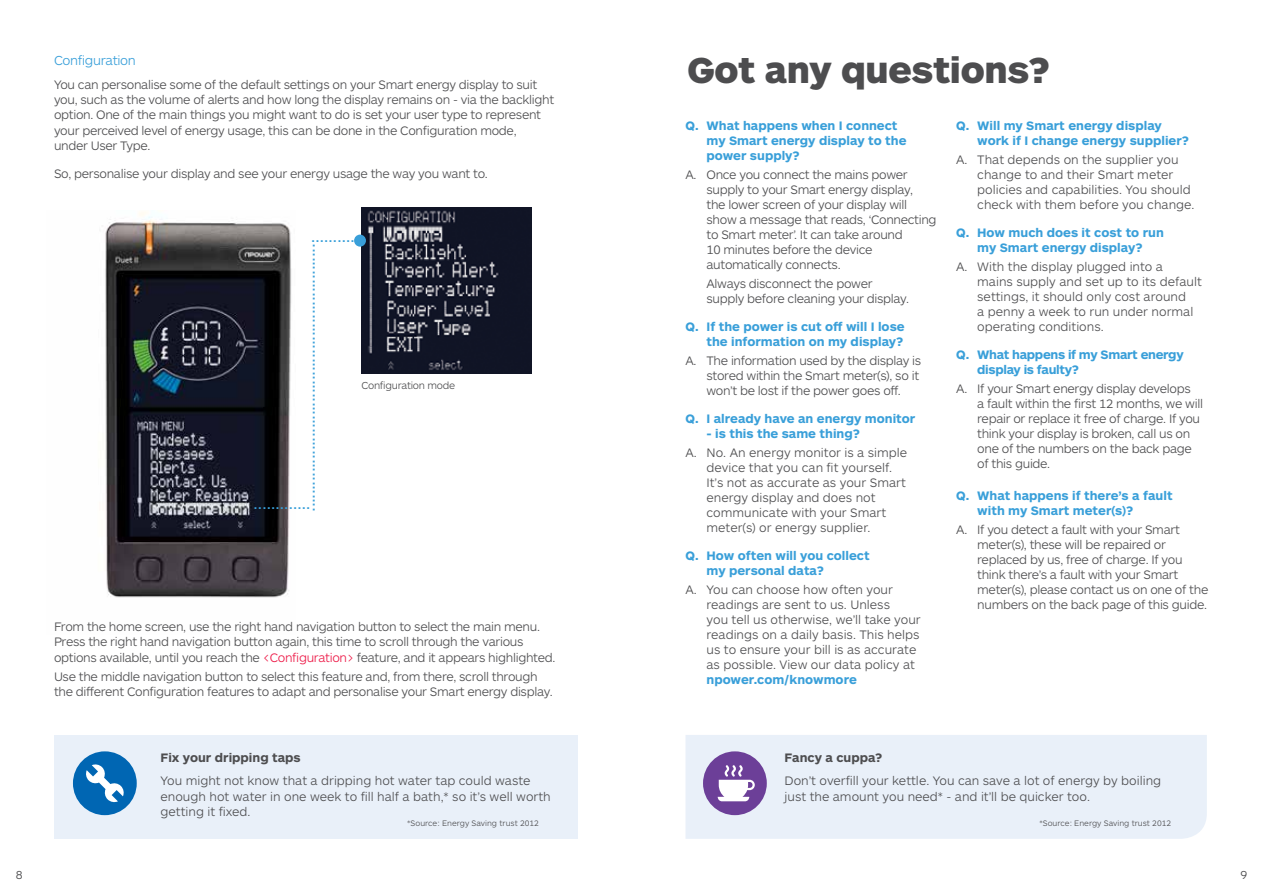
<style>
.page{position:relative;width:1263px;height:893px;background:#fff}
.page>*{position:absolute;margin:0;border:0;box-sizing:border-box;transform-origin:0 0}
.t1{font:900 37.5px "ARS Maquette Pro";letter-spacing:-.01em;color:#4d4d4f}
.t2{font:300 21px "ARS Maquette Pro";color:#399fd9}
.t3{font:300 13.5px "ARS Maquette Pro";letter-spacing:-.025em;color:#399fd9}
.t4{font:300 12.75px/15px "ARS Maquette Pro";letter-spacing:-.025em;color:#4d4d4f}
.t5{font:300 12.75px/15px "ARS Maquette Pro";color:#4d4d4f}
.t6{font:700 12.75px/15px "ARS Maquette Pro";color:#399fd9}
.t7{font:700 12.75px/15px "ARS Maquette Pro";letter-spacing:-.025em;color:#399fd9}
.t8{font:700 12.75px "ARS Maquette Pro";color:#4d4d4f}
.t9{font:300 12px "ARS Maquette Pro";color:#4d4d4f}
.t10{font:300 10.5px "ARS Maquette Pro";letter-spacing:-.025em;color:#4d4d4f}
.t11{font:300 8.25px "ARS Maquette Pro";color:#4d4d4f}
.s1{color:#ed1846}
</style>
<div class="page">
<div style="left:685px;top:735px;width:522px;height:104px;background:#e9f0f9"></div>
<div style="left:54px;top:735px;width:523px;height:104px;background:#e9f0f9"></div>
<svg style="left:703px;top:751px;width:64px;height:64px"></svg>
<svg style="left:73px;top:751px;width:64px;height:64px"></svg>
<img style="left:105px;top:212px;width:187px;height:386px">
<img style="left:361px;top:208px;width:171px;height:166px">
<div style="left:354px;top:235px;width:12px;height:12px;background:#399fd9;border-radius:50%"></div>
<p class="t3" style="left:54px;top:51px;width:83px">Configuration</p>
<p class="t4" style="left:54px;top:76px;width:502px">You can personalise some of the default settings on your Smart energy display to suit you, such as the volume of alerts and how long the display remains on - via the backlight option. One of the main things you might want to do is set your user type to represent your perceived level of energy usage, this can be done in the Configuration mode,<br>under User Type.</p>
<p class="t4" style="left:54px;top:165px;width:435px">So, personalise your display and see your energy usage the way you want to.</p>
<h2 class="t2" style="left:311px;top:221px;width:55px">............</h2>
<h2 class="t2" style="left:294px;top:512px;width:270px;rotate:-90deg">.............................................................</h2>
<h2 class="t2" style="left:253px;top:488px;width:59px">.............</h2>
<p class="t10" style="left:361px;top:378px;width:95px">Configuration mode</p>
<p class="t4" style="left:54px;top:618px;width:503px">From the home screen, use the right hand navigation button to select the main menu.<br>Press the right hand navigation button again, this time to scroll through the various options available, until you reach the <span class="s1">&lt;Configuration&gt;</span> feature, and it appears highlighted.</p>
<p class="t4" style="left:54px;top:668px;width:500px">Use the middle navigation button to select this feature and, from there, scroll through the different Configuration features to adapt and personalise your Smart energy display.</p>
<p class="t8" style="left:161px;top:749px;width:142px">Fix your dripping taps</p>
<p class="t5" style="left:161px;top:773px;width:392px">You might not know that a dripping hot water tap could waste enough hot water in one week to fill half a bath,* so it’s well worth getting it fixed.</p>
<p class="t11" style="left:407px;top:817px;width:133px">*Source: Energy Saving trust 2012</p>
<h1 class="t1" style="left:687px;top:45px;width:364px">Got any questions?</h1>
<p class="t6" style="left:706px;top:117px;width:201px;text-indent:-21px">Q. What happens when I connect my Smart energy display to the power supply?</p>
<p class="t4" style="left:706px;top:167px;width:232px;text-indent:-21px">A. Once you connect the mains power supply to your Smart energy display,<br>the lower screen of your display will show a message that reads, ‘Connecting to Smart meter’. It can take around<br>10 minutes before the device automatically connects.</p>
<p class="t4" style="left:706px;top:276px;width:204px">Always disconnect the power supply before cleaning your display.</p>
<p class="t6" style="left:685px;top:319px;width:221px;text-align:right">Q. If the power is cut off will I lose the information on my display?</p>
<p class="t4" style="left:706px;top:353px;width:216px;text-indent:-21px">A. The information used by the display is stored within the Smart meter(s), so it won’t be lost if the power goes off.</p>
<p class="t6" style="left:685px;top:410px;width:231px">Q. I already have an energy monitor</p>
<p class="t6" style="left:706px;top:425px;width:155px">- is this the same thing?</p>
<p class="t5" style="left:706px;top:445px;width:202px;text-indent:-21px">A. No. An energy monitor is a simple device that you can fit yourself.<br>It’s not as accurate as your Smart energy display and does not communicate with your Smart meter(s) or energy supplier.</p>
<p class="t6" style="left:706px;top:547px;width:165px;text-indent:-21px">Q. How often will you collect my personal data?</p>
<p class="t5" style="left:706px;top:582px;width:216px;text-indent:-21px">A. You can choose how often your readings are sent to us. Unless<br>you tell us otherwise, we’ll take your readings on a daily basis. This helps us to ensure your bill is as accurate as possible. View our data policy at</p>
<p class="t6" style="left:706px;top:672px;width:152px">npower.com/knowmore</p>
<p class="t6" style="left:977px;top:117px;width:213px;text-indent:-21px">Q. Will my Smart energy display work if I change energy supplier?</p>
<p class="t5" style="left:977px;top:151px;width:219px;text-indent:-21px">A. That depends on the supplier you change to and their Smart meter policies and capabilities. You should check with them before you change.</p>
<p class="t6" style="left:956px;top:224px;width:209px;text-align:center">Q. How much does it cost to run my Smart energy display?</p>
<p class="t5" style="left:977px;top:258px;width:226px;text-indent:-21px">A. With the display plugged into a mains supply and set up to its default settings, it should only cost around<br>a penny a week to run under normal operating conditions.</p>
<p class="t7" style="left:977px;top:346px;width:208px;text-indent:-21px">Q. What happens if my Smart energy display is faulty?</p>
<p class="t4" style="left:977px;top:380px;width:227px;text-indent:-21px">A. If your Smart energy display develops<br>a fault within the first 12 months, we will repair or replace it free of charge. If you think your display is broken, call us on one of the numbers on the back page of this guide.</p>
<p class="t6" style="left:977px;top:487px;width:197px;text-indent:-21px">Q. What happens if there’s a fault with my Smart meter(s)?</p>
<p class="t4" style="left:977px;top:522px;width:233px;text-indent:-21px">A. If you detect a fault with your Smart meter(s), these will be repaired or replaced by us, free of charge. If you think there’s a fault with your Smart meter(s), please contact us on one of the numbers on the back page of this guide.</p>
<p class="t8" style="left:784px;top:749px;width:99px">Fancy a cuppa?</p>
<p class="t5" style="left:784px;top:773px;width:378px">Don’t overfill your kettle. You can save a lot of energy by boiling just the amount you need* - and it’ll be quicker too.</p>
<p class="t11" style="left:1039px;top:817px;width:133px">*Source: Energy Saving trust 2012</p>
<p class="t9" style="left:16px;top:867px;width:8px">8</p>
<p class="t9" style="left:1240px;top:867px;width:8px">9</p>
</div>
